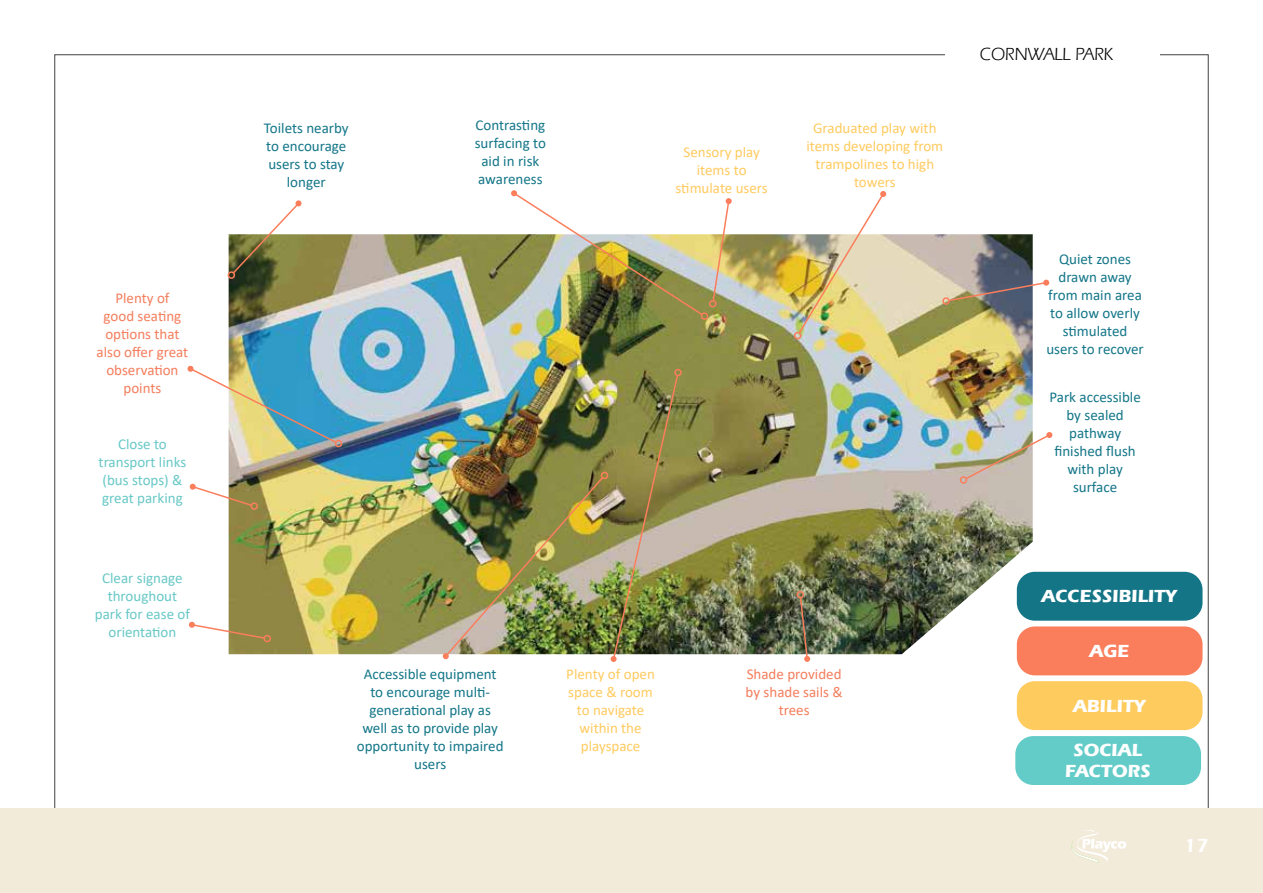
<style>
.page{position:relative;width:1263px;height:893px;background:#fff}
.page>*{position:absolute;margin:0;border:0;box-sizing:border-box;transform-origin:0 0}
.t1{font:600 19.5px "ITC Eras Std";color:#fff}
.t2{font:700 18px/21.6px "ITC Eras Std";color:#fff;text-align:center}
.t3{font:18px "ITC Eras Std";color:#000}
.t4{font:15px/18px "Calibri";color:#137688;text-align:center}
.t5{font:15px/18px "Calibri";color:#ffcb60;text-align:center}
.t6{font:15px/18px "Calibri";color:#f47e5d;text-align:center}
.t7{font:15px/18px "Calibri";color:#68c8c6;text-align:center}
</style>
<div class="page">
<div style="left:0;top:808px;width:1263px;height:85px;background:#f3ebda"></div>
<svg style="left:1071px;top:830px;width:55px;height:33px"></svg>
<img style="left:229px;top:234px;width:804px;height:420px">
<div style="left:1017px;top:572px;width:185px;height:49px;background:#147587;border-radius:18px"></div>
<div style="left:1017px;top:626px;width:185px;height:49px;background:#fa7e5c;border-radius:18px"></div>
<div style="left:1017px;top:681px;width:185px;height:49px;background:#fecb5f;border-radius:18px"></div>
<div style="left:1015px;top:736px;width:186px;height:49px;background:#63ccc8;border-radius:18px"></div>
<img style="left:187px;top:365px;width:157px;height:84px">
<img style="left:512px;top:194px;width:192px;height:123px">
<div style="left:700px;top:312px;width:9px;height:8px;border:2px solid #fa7e5c;border-radius:3px"></div>
<div style="left:511px;top:190px;width:6px;height:7px;background:#fa7e5c;border-radius:3px"></div>
<svg style="left:711px;top:204px;width:19px;height:98px"></svg>
<div style="left:709px;top:300px;width:8px;height:8px;border:2px solid #fa7e5c;border-radius:3px"></div>
<div style="left:725px;top:198px;width:7px;height:6px;background:#fa7e5c;border-radius:3px"></div>
<div style="left:794px;top:332px;width:8px;height:8px;border:2px solid #fa7e5c;border-radius:3px"></div>
<img style="left:797px;top:191px;width:89px;height:144px">
<div style="left:942px;top:297px;width:8px;height:8px;border:2px solid #fa7e5c;border-radius:50%"></div>
<svg style="left:947px;top:280px;width:102px;height:22px;background:#98918f"></svg>
<div style="left:960px;top:476px;width:7px;height:8px;border:2px solid #fa7e5c;border-radius:50%"></div>
<svg style="left:964px;top:432px;width:88px;height:49px"></svg>
<div style="left:796px;top:591px;width:8px;height:7px;border:2px solid #fa7e5c;border-radius:50%"></div>
<svg style="left:799px;top:596px;width:11px;height:66px"></svg>
<img style="left:612px;top:374px;width:67px;height:283px">
<div style="left:674px;top:369px;width:8px;height:7px;border:2px solid #fa7e5c;border-radius:50%"></div>
<div style="left:610px;top:656px;width:7px;height:6px;background:#fa7e5c;border-radius:50%"></div>
<div style="left:601px;top:472px;width:7px;height:7px;border:2px solid #fa7e5c;border-radius:50%"></div>
<img style="left:443px;top:476px;width:162px;height:183px">
<svg style="left:231px;top:206px;width:70px;height:69px"></svg>
<div style="left:227px;top:271px;width:8px;height:8px;border:2px solid #fa7e5c;border-radius:3px"></div>
<div style="left:295px;top:200px;width:7px;height:7px;background:#fa7e5c;border-radius:3px"></div>
<svg style="left:189px;top:483px;width:70px;height:28px"></svg>
<svg style="left:189px;top:621px;width:83px;height:22px"></svg>
<p class="t6" style="left:97px;top:289px;width:93px">Plenty of<br>good seating options that also offer great observation points</p>
<p class="t7" style="left:99px;top:434px;width:89px">Close to transport links (bus stops) &amp; great parking</p>
<p class="t7" style="left:95px;top:569px;width:97px">Clear signage throughout park for ease of orientation</p>
<p class="t4" style="left:264px;top:118px;width:86px">Toilets nearby to encourage users to stay longer</p>
<p class="t4" style="left:475px;top:116px;width:73px">Contrasting surfacing to aid in risk awareness</p>
<p class="t5" style="left:676px;top:143px;width:94px">Sensory play items to stimulate users</p>
<p class="t5" style="left:806px;top:118px;width:138px">Graduated play with items developing from trampolines to high towers</p>
<p class="t3" style="left:979px;top:45px;width:135px">CORNWALL PARK</p>
<p class="t4" style="left:1046px;top:249px;width:99px">Quiet zones drawn away from main area to allow overly stimulated users to recover</p>
<p class="t4" style="left:1049px;top:388px;width:93px">Park accessible by sealed pathway finished flush with play surface</p>
<p class="t4" style="left:357px;top:665px;width:148px">Accessible equipment to encourage multi&shy;generational play as well as to provide play opportunity to impaired users</p>
<p class="t5" style="left:566px;top:665px;width:90px">Plenty of open space &amp; room to navigate within the playspace</p>
<p class="t6" style="left:746px;top:665px;width:99px">Shade provided by shade sails &amp; trees</p>
<p class="t2" style="left:1041px;top:585px;width:137px">ACCESSIBILITY</p>
<p class="t2" style="left:1089px;top:640px;width:42px">AGE</p>
<p class="t2" style="left:1073px;top:695px;width:74px">ABILITY</p>
<p class="t2" style="left:1065px;top:739px;width:87px">SOCIAL<br>FACTORS</p>
<h1 class="t1" style="left:1184px;top:834px;width:26px">17</h1>
</div>
